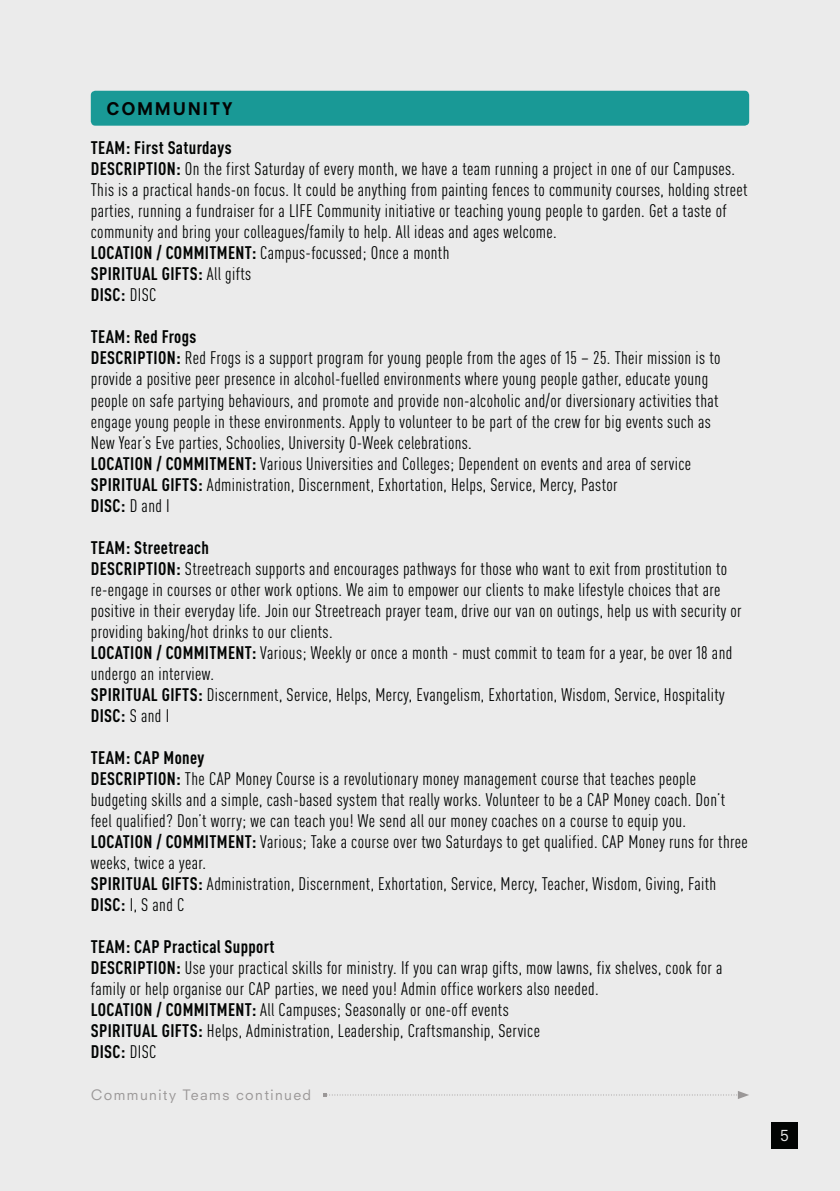
<style>
.page{position:relative;width:840px;height:1191px;background:#fff}
.page>*{position:absolute;margin:0;border:0;box-sizing:border-box;transform-origin:0 0}
.t1{font:18px/21px "Nu Din Cond";letter-spacing:.02em;color:#020403}
.t2{font:800 17px "Neuzeit SLT Std";letter-spacing:.1em;color:#020403}
.t3{font:15px "Neuzeit SLT Std";color:#ebebeb}
.t4{font:14px "Neuzeit SLT Std";letter-spacing:.1em;color:#9a9797}
.s1{font-weight:700}
</style>
<div class="page">
<div style="left:0;top:0;width:839px;height:1191px;background:#ebebeb"></div>
<div style="left:91px;top:91px;width:657px;height:35px;background:#199996;border-radius:5px"></div>
<svg style="left:323px;top:1091px;width:425px;height:8px"></svg>
<div style="left:770px;top:1122px;width:27px;height:26px;background:#020403"></div>
<p class="t2" style="left:106px;top:98px;width:127px">COMMUNITY</p>
<p class="t1" style="left:91px;top:137px;width:657px"><span class="s1">TEAM: First Saturdays<br>DESCRIPTION:</span> On the first Saturday of every month, we have a team running a project in one of our Campuses.<br>This is a practical hands-on focus. It could be anything from painting fences to community courses, holding street parties, running a fundraiser for a LIFE Community initiative or teaching young people to garden. Get a taste of community and bring your colleagues/family to help. All ideas and ages welcome.<br><span class="s1">LOCATION / COMMITMENT:</span> Campus-focussed; Once a month<br><span class="s1">SPIRITUAL GIFTS:</span> All gifts<br><span class="s1">DISC:</span> DISC</p>
<p class="t1" style="left:91px;top:326px;width:631px"><span class="s1">TEAM: Red Frogs<br>DESCRIPTION:</span> Red Frogs is a support program for young people from the ages of 15 – 25. Their mission is to provide a positive peer presence in alcohol-fuelled environments where young people gather, educate young people on safe partying behaviours, and promote and provide non-alcoholic and/or diversionary activities that engage young people in these environments. Apply to volunteer to be part of the crew for big events such as New Year’s Eve parties, Schoolies, University O-Week celebrations.<br><span class="s1">LOCATION / COMMITMENT:</span> Various Universities and Colleges; Dependent on events and area of service <span class="s1">SPIRITUAL GIFTS:</span> Administration, Discernment, Exhortation, Helps, Service, Mercy, Pastor<br><span class="s1">DISC:</span> D and I</p>
<p class="t1" style="left:91px;top:536px;width:652px"><span class="s1">TEAM: Streetreach<br>DESCRIPTION:</span> Streetreach supports and encourages pathways for those who want to exit from prostitution to re-engage in courses or other work options. We aim to empower our clients to make lifestyle choices that are positive in their everyday life. Join our Streetreach prayer team, drive our van on outings, help us with security or providing baking/hot drinks to our clients.<br><span class="s1">LOCATION / COMMITMENT:</span> Various; Weekly or once a month - must commit to team for a year, be over 18 and undergo an interview.<br><span class="s1">SPIRITUAL GIFTS:</span> Discernment, Service, Helps, Mercy, Evangelism, Exhortation, Wisdom, Service, Hospitality <span class="s1">DISC:</span> S and I</p>
<p class="t1" style="left:91px;top:746px;width:658px"><span class="s1">TEAM: CAP Money<br>DESCRIPTION:</span> The CAP Money Course is a revolutionary money management course that teaches people budgeting skills and a simple, cash-based system that really works. Volunteer to be a CAP Money coach. Don’t feel qualified? Don’t worry; we can teach you! We send all our money coaches on a course to equip you.<br><span class="s1">LOCATION / COMMITMENT:</span> Various; Take a course over two Saturdays to get qualified. CAP Money runs for three weeks, twice a year.<br><span class="s1">SPIRITUAL GIFTS:</span> Administration, Discernment, Exhortation, Service, Mercy, Teacher, Wisdom, Giving, Faith <span class="s1">DISC:</span> I, S and C</p>
<p class="t1" style="left:91px;top:935px;width:633px"><span class="s1">TEAM: CAP Practical Support<br>DESCRIPTION:</span> Use your practical skills for ministry. If you can wrap gifts, mow lawns, fix shelves, cook for a family or help organise our CAP parties, we need you! Admin office workers also needed.<br><span class="s1">LOCATION / COMMITMENT:</span> All Campuses; Seasonally or one-off events<br><span class="s1">SPIRITUAL GIFTS:</span> Helps, Administration, Leadership, Craftsmanship, Service<br><span class="s1">DISC:</span> DISC</p>
<p class="t4" style="left:91px;top:1086px;width:222px">Community Teams continued</p>
<p class="t3" style="left:779px;top:1126px;width:10px">5</p>
</div>
